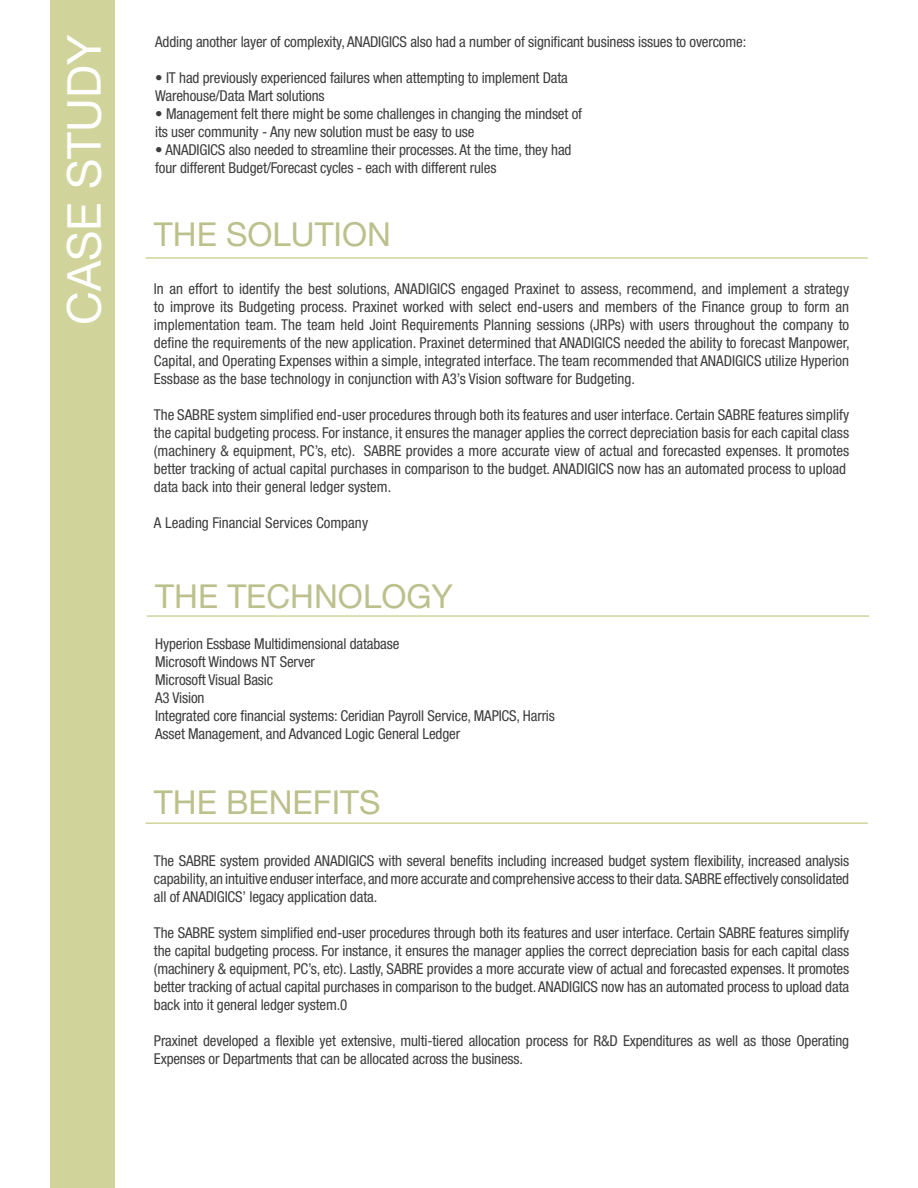
<style>
.page{position:relative;width:918px;height:1188px;background:#fff}
.page>*{position:absolute;margin:0;border:0;box-sizing:border-box;transform-origin:0 0}
.t1{font:46.8px "Helvetica Neue LT Std";color:#fff}
.t2{font:33px "Helvetica Neue LT Std";color:#bcc08c}
.t3{font:condensed 15px/18px "Helvetica Neue LT Std";letter-spacing:-.01em;color:#3d3d3e;text-align:justify}
</style>
<div class="page">
<div style="left:51px;top:0;width:64px;height:1188px;background:#d0d39a"></div>
<hr style="left:146px;top:257px;width:722px;height:2px;background:#d0d39a">
<hr style="left:147px;top:615px;width:722px;height:2px;background:#d0d39a">
<hr style="left:146px;top:822px;width:722px;height:2px;background:#d0d39a">
<p class="t1" style="left:56px;top:325px;width:292px;rotate:-90deg">CASE STUDY</p>
<p class="t3" style="left:155px;top:33px;width:593px">Adding another layer of complexity, ANADIGICS also had a number of significant business issues to overcome:</p>
<p class="t3" style="left:155px;top:69px;width:414px">• IT had previously experienced failures when attempting to implement Data</p>
<p class="t3" style="left:155px;top:87px;width:171px">Warehouse/Data Mart solutions</p>
<p class="t3" style="left:155px;top:105px;width:428px">• Management felt there might be some challenges in changing the mindset of</p>
<p class="t3" style="left:155px;top:123px;width:321px">its user community - Any new solution must be easy to use</p>
<p class="t3" style="left:155px;top:141px;width:418px">• ANADIGICS also needed to streamline their processes. At the time, they had</p>
<p class="t3" style="left:155px;top:159px;width:343px">four different Budget/Forecast cycles - each with different rules</p>
<p class="t2" style="left:154px;top:214px;width:239px">THE SOLUTION</p>
<p class="t3" style="left:154px;top:279px;width:697px">In an effort to identify the best solutions, ANADIGICS engaged Praxinet to assess, recommend, and implement a strategy to improve its Budgeting process. Praxinet worked with select end-users and members of the Finance group to form an implementation team. The team held Joint Requirements Planning sessions (JRPs) with users throughout the company to define the requirements of the new application. Praxinet determined that ANADIGICS needed the ability to forecast Manpower, Capital, and Operating Expenses within a simple, integrated interface. The team recommended that ANADIGICS utilize Hyperion Essbase as the base technology in conjunction with A3’s Vision software for Budgeting.</p>
<p class="t3" style="left:154px;top:405px;width:697px">The SABRE system simplified end-user procedures through both its features and user interface. Certain SABRE features simplify the capital budgeting process. For instance, it ensures the manager applies the correct depreciation basis for each capital class (machinery &amp; equipment, PC’s, etc). SABRE provides a more accurate view of actual and forecasted expenses. It promotes better tracking of actual capital purchases in comparison to the budget. ANADIGICS now has an automated process to upload</p>
<p class="t3" style="left:154px;top:477px;width:239px">data back into their general ledger system.</p>
<p class="t3" style="left:154px;top:513px;width:216px">A Leading Financial Services Company</p>
<p class="t2" style="left:155px;top:576px;width:299px">THE TECHNOLOGY</p>
<p class="t3" style="left:155px;top:634px;width:246px">Hyperion Essbase Multidimensional database</p>
<p class="t3" style="left:155px;top:652px;width:161px">Microsoft Windows NT Server</p>
<p class="t3" style="left:155px;top:670px;width:119px">Microsoft Visual Basic</p>
<p class="t3" style="left:155px;top:688px;width:51px">A3 Vision</p>
<p class="t3" style="left:155px;top:706px;width:401px">Integrated core financial systems: Ceridian Payroll Service, MAPICS, Harris</p>
<p class="t3" style="left:155px;top:724px;width:306px">Asset Management, and Advanced Logic General Ledger</p>
<p class="t2" style="left:154px;top:783px;width:228px">THE BENEFITS</p>
<p class="t3" style="left:154px;top:851px;width:697px">The SABRE system provided ANADIGICS with several benefits including increased budget system flexibility, increased analysis capability, an intuitive enduser interface, and more accurate and comprehensive access to their data. SABRE effectively consolidated all of ANADIGICS’ legacy application data.</p>
<p class="t3" style="left:154px;top:923px;width:697px">The SABRE system simplified end-user procedures through both its features and user interface. Certain SABRE features simplify the capital budgeting process. For instance, it ensures the manager applies the correct depreciation basis for each capital class (machinery &amp; equipment, PC’s, etc). Lastly, SABRE provides a more accurate view of actual and forecasted expenses. It promotes better tracking of actual capital purchases in comparison to the budget. ANADIGICS now has an automated process to upload data back into it general ledger system.0</p>
<p class="t3" style="left:154px;top:1031px;width:697px">Praxinet developed a flexible yet extensive, multi-tiered allocation process for R&amp;D Expenditures as well as those Operating<br>Expenses or Departments that can be allocated across the business.</p>
</div>
